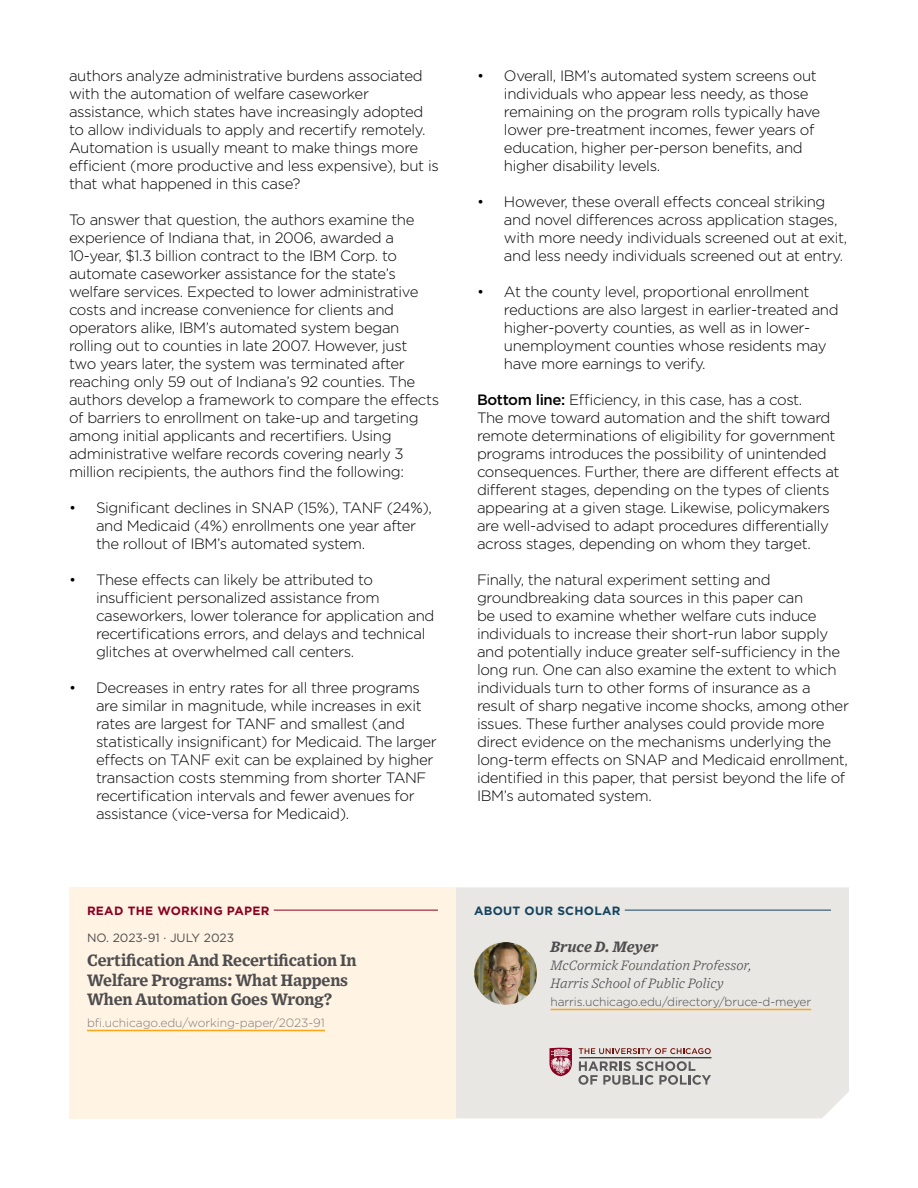
<style>
.page{position:relative;width:918px;height:1188px;background:#fff}
.page>*{position:absolute;margin:0;border:0;box-sizing:border-box;transform-origin:0 0}
.t1{font:700 16.5px/19.5px "Exchange";letter-spacing:-.01em;color:#4d4d4f}
.t2{font:300 15px/18px "Gotham";letter-spacing:-.025em;color:#000}
.t3{font:italic 700 15px "Exchange";color:#4d4d4f}
.t4{font:italic 300 13.5px/18px "Exchange";letter-spacing:-.005em;color:#4d4d4f}
.t5{font:300 12px "Gotham";letter-spacing:-.01em;color:#4d4d4f}
.t6{font:300 12px "Gotham";letter-spacing:-.005em;color:#817b76}
.t7{font:700 12px "Gotham";letter-spacing:.025em;color:#8b0021}
.t8{font:12px "Gotham";color:#4d4d4f}
.t9{font:700 12px "Gotham";letter-spacing:.025em;color:#14435f}
.s1{font-weight:500}
</style>
<div class="page">
<div style="left:69px;top:887px;width:387px;height:231px;background:#fff3e3"></div>
<hr style="left:87px;top:910px;width:351px;height:1px;background:#8b0021">
<div style="left:87px;top:906px;width:187px;height:10px;background:#fff3e3"></div>
<hr style="left:87px;top:1030px;width:238px;height:1px;background:#faa61a">
<div style="left:456px;top:887px;width:393px;height:231px;background:#e9e7e4"></div>
<hr style="left:474px;top:910px;width:357px;height:1px;background:#14435f">
<div style="left:474px;top:906px;width:151px;height:10px;background:#e9e7e4"></div>
<hr style="left:550px;top:1009px;width:261px;height:1px;background:#faa61a">
<img style="left:474px;top:942px;width:63px;height:63px;border-radius:31px">
<svg style="left:549px;top:1047px;width:23px;height:29px"></svg>
<svg style="left:579px;top:1048px;width:132px;height:6px"></svg>
<svg style="left:578px;top:1061px;width:133px;height:24px;background:#b8b7b6"></svg>
<hr style="left:579px;top:1058px;width:133px;height:1px;background:#000">
<p class="t2" style="left:69px;top:66px;width:371px">authors analyze administrative burdens associated with the automation of welfare caseworker assistance, which states have increasingly adopted to allow individuals to apply and recertify remotely.<br>Automation is usually meant to make things more efficient (more productive and less expensive), but is that what happened in this case?</p>
<p class="t2" style="left:69px;top:210px;width:372px">To answer that question, the authors examine the experience of Indiana that, in 2006, awarded a 10-year, $1.3 billion contract to the IBM Corp. to automate caseworker assistance for the state’s welfare services. Expected to lower administrative costs and increase convenience for clients and operators alike, IBM’s automated system began rolling out to counties in late 2007. However, just<br>two years later, the system was terminated after reaching only 59 out of Indiana’s 92 counties. The authors develop a framework to compare the effects of barriers to enrollment on take-up and targeting among initial applicants and recertifiers. Using administrative welfare records covering nearly 3 million recipients, the authors find the following:</p>
<p class="t2" style="left:96px;top:498px;width:337px;text-indent:-27px">• Significant declines in SNAP (15%), TANF (24%), and Medicaid (4%) enrollments one year after the rollout of IBM’s automated system.</p>
<p class="t2" style="left:96px;top:570px;width:340px;text-indent:-27px">• These effects can likely be attributed to insufficient personalized assistance from caseworkers, lower tolerance for application and recertifications errors, and delays and technical glitches at overwhelmed call centers.</p>
<p class="t2" style="left:96px;top:678px;width:342px;text-indent:-27px">• Decreases in entry rates for all three programs are similar in magnitude, while increases in exit rates are largest for TANF and smallest (and statistically insignificant) for Medicaid. The larger effects on TANF exit can be explained by higher transaction costs stemming from shorter TANF recertification intervals and fewer avenues for assistance (vice-versa for Medicaid).</p>
<p class="t7" style="left:87px;top:903px;width:184px">READ THE WORKING PAPER</p>
<p class="t8" style="left:87px;top:930px;width:149px">NO. 2023-91 · JULY 2023</p>
<p class="t1" style="left:87px;top:950px;width:271px">Certification And Recertification In<br>Welfare Programs: What Happens<br>When Automation Goes Wrong?</p>
<p class="t6" style="left:87px;top:1016px;width:239px">bfi.uchicago.edu/working-paper/2023-91</p>
<p class="t2" style="left:504px;top:66px;width:318px;text-indent:-27px">• Overall, IBM’s automated system screens out individuals who appear less needy, as those remaining on the program rolls typically have lower pre-treatment incomes, fewer years of education, higher per-person benefits, and higher disability levels.</p>
<p class="t2" style="left:504px;top:192px;width:345px;text-indent:-27px">• However, these overall effects conceal striking and novel differences across application stages, with more needy individuals screened out at exit, and less needy individuals screened out at entry.</p>
<p class="t2" style="left:504px;top:282px;width:336px;text-indent:-27px">• At the county level, proportional enrollment reductions are also largest in earlier-treated and higher-poverty counties, as well as in lower&shy;unemployment counties whose residents may have more earnings to verify.</p>
<p class="t2" style="left:477px;top:390px;width:364px"><span class="s1">Bottom line:</span> Efficiency, in this case, has a cost.<br>The move toward automation and the shift toward remote determinations of eligibility for government programs introduces the possibility of unintended consequences. Further, there are different effects at different stages, depending on the types of clients appearing at a given stage. Likewise, policymakers are well-advised to adapt procedures differentially across stages, depending on whom they target.</p>
<p class="t2" style="left:477px;top:570px;width:374px">Finally, the natural experiment setting and groundbreaking data sources in this paper can<br>be used to examine whether welfare cuts induce individuals to increase their short-run labor supply and potentially induce greater self-sufficiency in the long run. One can also examine the extent to which individuals turn to other forms of insurance as a result of sharp negative income shocks, among other issues. These further analyses could provide more direct evidence on the mechanisms underlying the long-term effects on SNAP and Medicaid enrollment, identified in this paper, that persist beyond the life of IBM’s automated system.</p>
<p class="t9" style="left:474px;top:903px;width:148px">ABOUT OUR SCHOLAR</p>
<p class="t3" style="left:550px;top:935px;width:109px">Bruce D. Meyer</p>
<p class="t4" style="left:550px;top:956px;width:203px">McCormick Foundation Professor,<br>Harris School of Public Policy</p>
<p class="t5" style="left:550px;top:995px;width:262px">harris.uchicago.edu/directory/bruce-d-meyer</p>
</div>
